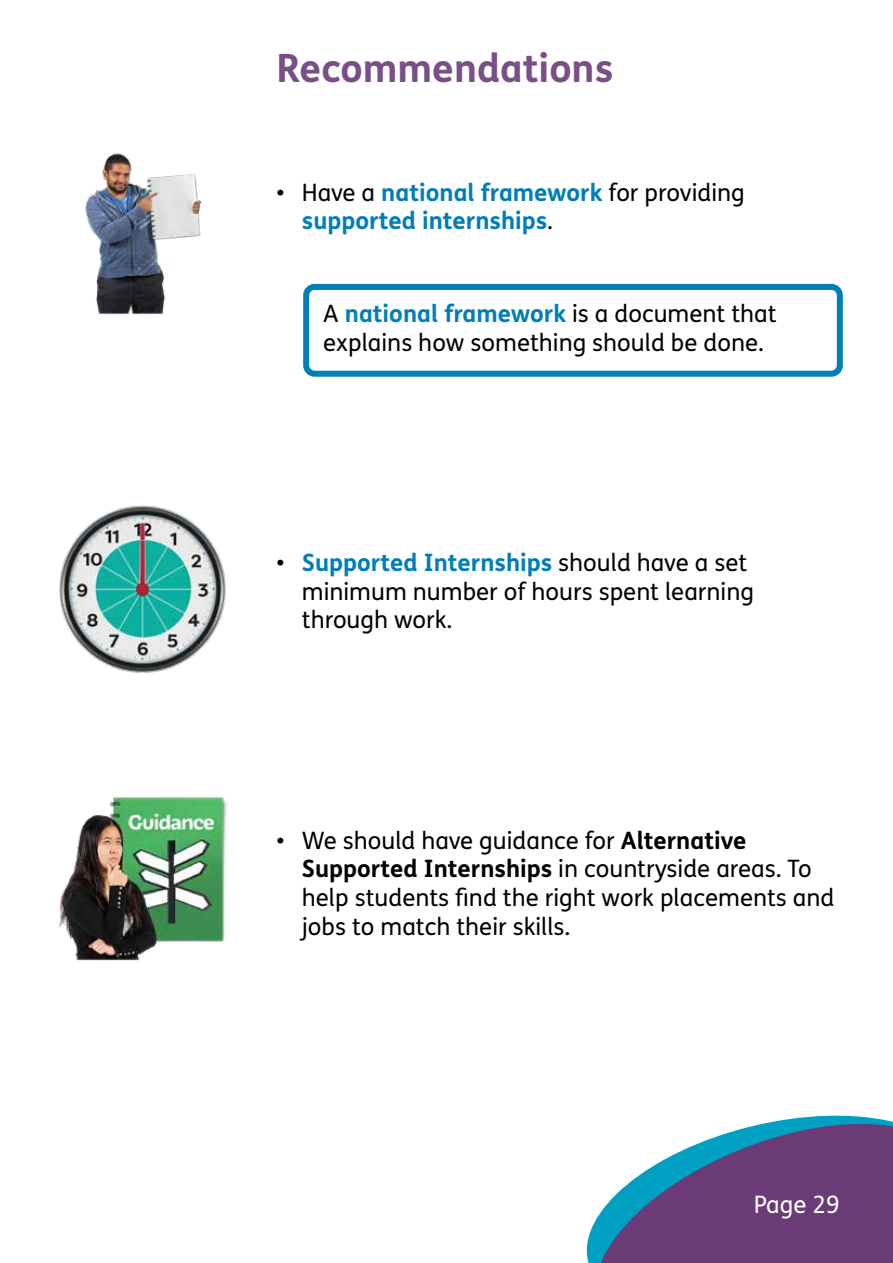
<style>
.page{position:relative;width:893px;height:1263px;background:#fff}
.page>*{position:absolute;margin:0;border:0;box-sizing:border-box;transform-origin:0 0}
.t1{font:700 39px "FS Me Pro";color:#794f85}
.t2{font:24px/28.8px "FS Me Pro";color:#000}
.t3{font:700 24px/28.8px "FS Me Pro";color:#007eb7}
.t4{font:24px "FS Me Pro";color:#fff}
.s1{font-weight:400;color:#000}
.s2{font-weight:700;color:#007eb7}
.s3{font-weight:700}
</style>
<div class="page">
<svg style="left:586px;top:1115px;width:307px;height:148px;fill:#6a3b77"></svg>
<div style="left:303px;top:284px;width:540px;height:93px;border:6px solid #007eb7;border-radius:9px"></div>
<img style="left:85px;top:153px;width:117px;height:161px">
<img style="left:59px;top:505px;width:167px;height:168px">
<img style="left:59px;top:797px;width:168px;height:164px">
<p class="t1" style="left:276px;top:38px;width:338px">Recommendations</p>
<p class="t3" style="left:302px;top:176px;width:444px;text-indent:-26px"><span class="s1">• Have a</span> national framework <span class="s1">for providing </span>supported internships<span class="s1">.</span></p>
<p class="t2" style="left:323px;top:299px;width:455px">A <span class="s2">national framework</span> is a document that explains how something should be done.</p>
<p class="t2" style="left:302px;top:548px;width:454px;text-indent:-26px">• <span class="s2">Supported Internships</span> should have a set minimum number of hours spent learning through work.</p>
<p class="t2" style="left:302px;top:825px;width:534px;text-indent:-26px">• We should have guidance for <span class="s3">Alternative Supported Internships</span> in countryside areas. To help students find the right work placements and jobs to match their skills.</p>
<p class="t4" style="left:754px;top:1188px;width:87px">Page 29</p>
</div>
